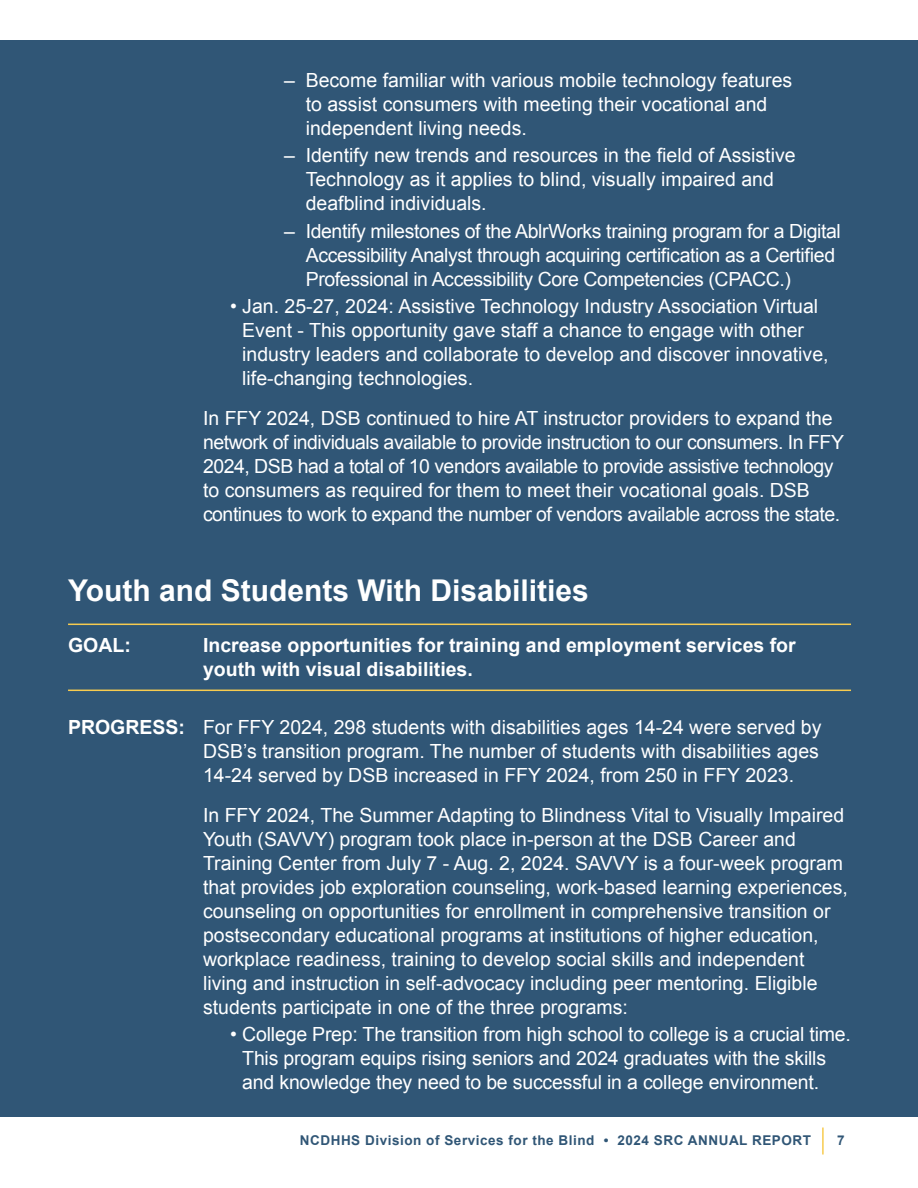
<style>
.page{position:relative;width:918px;height:1188px;background:#fff}
.page>*{position:absolute;margin:0;border:0;box-sizing:border-box;transform-origin:0 0}
.SubTitle{font:700 30px "Arial";color:#fff}
.t1{font:19.5px/24px "Arial";color:#fff}
.t2{font:19.5px/24px "Arial";letter-spacing:-.025em;color:#fff}
.t3{font:19.5px/24px "Arial";letter-spacing:-.02em;color:#fff}
.RULES_GOALS{font:700 19.5px/24px "Arial";color:#fff}
.t4{font:700 13.5px "Arial";letter-spacing:.04em;color:#305676}
.s1{font-weight:700}
</style>
<div class="page">
<hr style="left:822px;top:1128px;width:2px;height:27px;background:#f7cb4f">
<div style="left:0;top:40px;width:918px;height:1077px;background:#305676"></div>
<hr style="left:68px;top:624px;width:783px;height:1px;background:#f7cb4f">
<hr style="left:68px;top:690px;width:783px;height:1px;background:#f7cb4f">
<p class="t1" style="left:306px;top:69px;width:488px;text-indent:-22px">– Become familiar with various mobile technology features to assist consumers with meeting their vocational and independent living needs.</p>
<p class="t1" style="left:306px;top:144px;width:491px;text-indent:-22px">– Identify new trends and resources in the field of Assistive<br>Technology as it applies to blind, visually impaired and deafblind individuals.</p>
<p class="t3" style="left:306px;top:219px;width:537px;text-indent:-22px">– Identify milestones of the AblrWorks training program for a Digital<br>Accessibility Analyst through acquiring certification as a Certified<br>Professional in Accessibility Core Competencies (CPACC.)</p>
<p class="t1" style="left:242px;top:294px;width:588px;text-indent:-12px">• Jan. 25-27, 2024: Assistive Technology Industry Association Virtual Event - This opportunity gave staff a chance to engage with other industry leaders and collaborate to develop and discover innovative, life-changing technologies.</p>
<p class="t2" style="left:203px;top:406px;width:643px">In FFY 2024, DSB continued to hire AT instructor providers to expand the network of individuals available to provide instruction to our consumers. In FFY 2024, DSB had a total of 10 vendors available to provide assistive technology to consumers as required for them to meet their vocational goals. DSB continues to work to expand the number of vendors available across the state.</p>
<p class="SubTitle" style="left:68px;top:571px;width:522px">Youth and Students With Disabilities</p>
<p class="RULES_GOALS" style="left:68px;top:634px;width:64px">GOAL:</p>
<p class="RULES_GOALS" style="left:203px;top:634px;width:594px">Increase opportunities for training and employment services for youth with visual disabilities.</p>
<p class="t1" style="left:203px;top:715px;width:620px;text-indent:-135px"><span class="s1">PROGRESS:</span> For FFY 2024, 298 students with disabilities ages 14-24 were served by<br>DSB’s transition program. The number of students with disabilities ages<br>14-24 served by DSB increased in FFY 2024, from 250 in FFY 2023.</p>
<p class="t1" style="left:203px;top:803px;width:646px">In FFY 2024, The Summer Adapting to Blindness Vital to Visually Impaired Youth (SAVVY) program took place in-person at the DSB Career and Training Center from July 7 - Aug. 2, 2024. SAVVY is a four-week program that provides job exploration counseling, work-based learning experiences, counseling on opportunities for enrollment in comprehensive transition or postsecondary educational programs at institutions of higher education, workplace readiness, training to develop social skills and independent living and instruction in self-advocacy including peer mentoring. Eligible students participate in one of the three programs:</p>
<p class="t1" style="left:242px;top:1023px;width:610px;text-indent:-12px">• College Prep: The transition from high school to college is a crucial time.<br>This program equips rising seniors and 2024 graduates with the skills and knowledge they need to be successful in a college environment.</p>
<p class="t4" style="left:300px;top:1131px;width:513px">NCDHHS Division of Services for the Blind • 2024 SRC ANNUAL REPORT</p>
<p class="t4" style="left:837px;top:1131px;width:9px">7</p>
</div>
